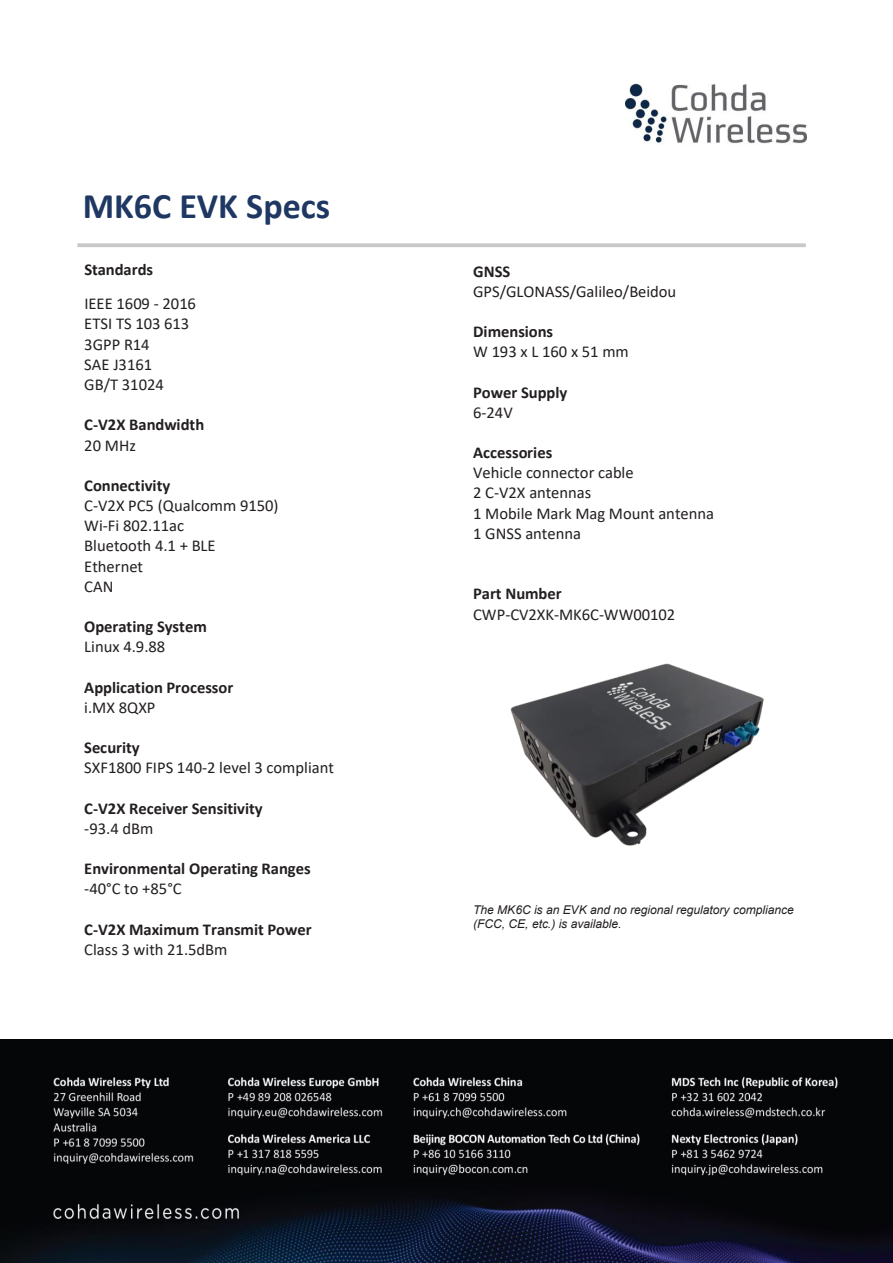
<style>
.page{position:relative;width:893px;height:1263px;background:#fff}
.page>*{position:absolute;margin:0;border:0;box-sizing:border-box;transform-origin:0 0}
.t1{font:700 36px "Calibri";color:#1f3863}
.t2{font:16.65px/20.1px "Calibri";color:#231f20}
.t3{font:700 16.65px/20.2px "Calibri";letter-spacing:-.005em;color:#231f20}
.t4{font:italic 12.15px/14px "Arial";letter-spacing:-.005em;color:#231f20}
.s1{font-weight:700}
.s2{font-weight:400}
</style>
<div class="page">
<img style="left:625px;top:83px;width:182px;height:61px">
<img style="left:0;top:1040px;width:892px;height:223px">
<svg style="left:77px;top:243px;width:729px;height:4px;fill:#c7c8ca"></svg>
<img style="left:510px;top:663px;width:254px;height:183px">
<p class="t1" style="left:83px;top:180px;width:249px">MK6C EVK Specs</p>
<p class="t2" style="left:84px;top:251px;width:113px;line-height:34.8px"><span class="s1">Standards<br></span>IEEE 1609 - 2016</p>
<p class="t2" style="left:84px;top:313px;width:107px">ETSI TS 103 613<br>3GPP R14<br>SAE J3161<br>GB/T 31024</p>
<p class="t3" style="left:84px;top:415px;width:121px">C-V2X Bandwidth<br><span class="s2">20 MHz</span></p>
<p class="t2" style="left:84px;top:475px;width:196px"><span class="s1">Connectivity<br></span>C-V2X PC5 (Qualcomm 9150)<br>Wi-Fi 802.11ac<br>Bluetooth 4.1 + BLE<br>Ethernet<br>CAN</p>
<p class="t3" style="left:84px;top:616px;width:124px">Operating System<br><span class="s2">Linux 4.9.88</span></p>
<p class="t3" style="left:84px;top:677px;width:150px">Application Processor <span class="s2">i.MX 8QXP</span></p>
<p class="t2" style="left:84px;top:737px;width:251px"><span class="s1">Security<br></span>SXF1800 FIPS 140-2 level 3 compliant</p>
<p class="t3" style="left:84px;top:798px;width:180px">C-V2X Receiver Sensitivity <span class="s2">-93.4 dBm</span></p>
<p class="t3" style="left:84px;top:858px;width:228px">Environmental Operating Ranges <span class="s2">-40°C to +85°C</span></p>
<p class="t3" style="left:84px;top:919px;width:229px">C-V2X Maximum Transmit Power<br><span class="s2">Class 3 with 21.5dBm</span></p>
<p class="t2" style="left:473px;top:261px;width:205px"><span class="s1">GNSS<br></span>GPS/GLONASS/Galileo/Beidou</p>
<p class="t2" style="left:473px;top:321px;width:157px"><span class="s1">Dimensions<br></span>W 193 x L 160 x 51 mm</p>
<p class="t3" style="left:473px;top:382px;width:96px">Power Supply<br><span class="s2">6-24V</span></p>
<p class="t2" style="left:473px;top:442px;width:243px"><span class="s1">Accessories<br></span>Vehicle connector cable<br>2 C-V2X antennas<br>1 Mobile Mark Mag Mount antenna<br>1 GNSS antenna</p>
<p class="t2" style="left:473px;top:583px;width:204px"><span class="s1">Part Number<br></span>CWP-CV2XK-MK6C-WW00102</p>
<p class="t4" style="left:473px;top:903px;width:322px">The MK6C is an EVK and no regional regulatory compliance (FCC, CE, etc.) is available.</p>
</div>
